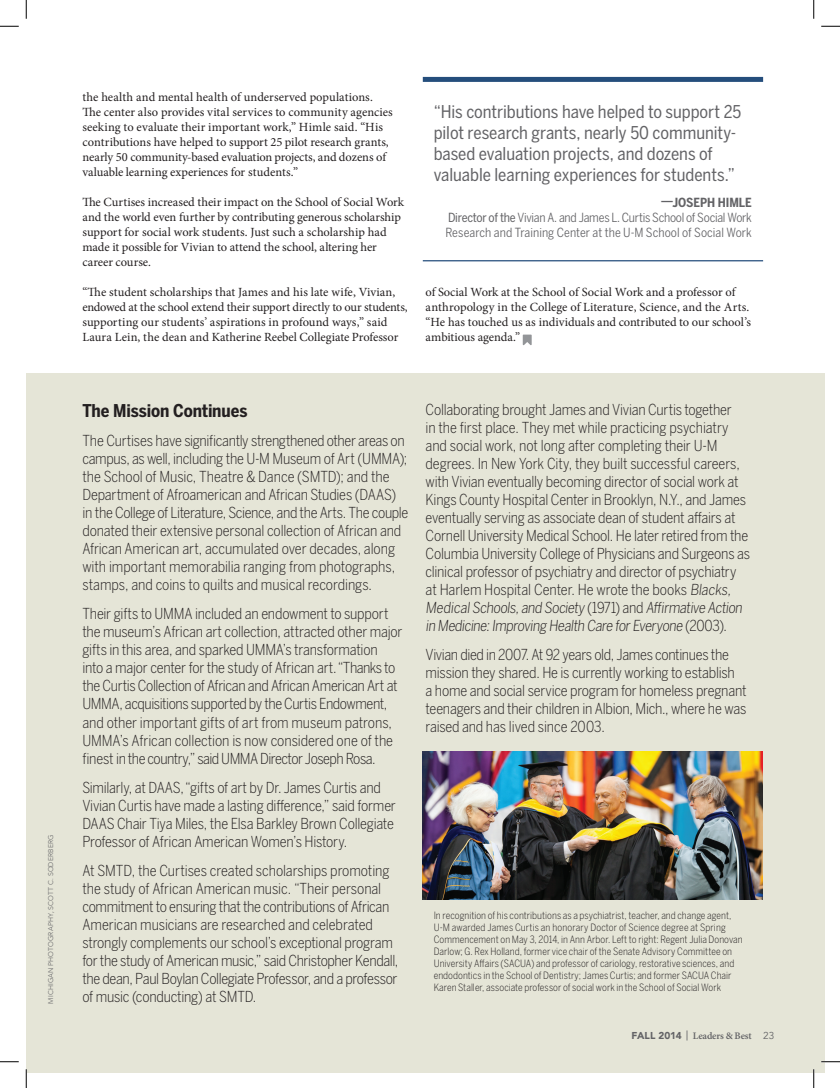
<style>
.page{position:relative;width:840px;height:1088px;background:#fff}
.page>*{position:absolute;margin:0;border:0;box-sizing:border-box;transform-origin:0 0}
.t1{font:17.5px/21px "Benton Sans Cond";letter-spacing:-.005em;color:#636366}
.t2{font:700 17.5px "Benton Sans Cond";letter-spacing:-.01em;color:#231f20}
.t3{font:300 15px/18px "Benton Sans Cond";letter-spacing:-.015em;color:#231f20}
.t4{font:12.5px/15px "Minion Pro";letter-spacing:-.005em;color:#231f20}
.t5{font:12.5px/15px "Benton Sans Cond";letter-spacing:.005em;color:#636366;text-align:justify}
.t6{font:300 10px/12px "Benton Sans Cond";letter-spacing:.005em;color:#231f20}
.t7{font:600 10px "Minion Pro";letter-spacing:-.01em;color:#636366}
.t8{font:300 6.88px "Avenir";letter-spacing:.02em;color:#636366}
.s1{font-size:17.5px}
.s2{font-weight:700}
.s3{font-style:inherit}
.s4{font-family:"Avenir";font-weight:900}
.s5{font-family:"Avenir";font-weight:400}
</style>
<div class="page">
<svg style="left:523px;top:334px;width:9px;height:11px"></svg>
<div style="left:26px;top:373px;width:799px;height:699px;background:#e5e5d7"></div>
<img style="left:423px;top:752px;width:340px;height:147px">
<hr style="left:423px;top:260px;width:340px;height:1px;background:#254e7c">
<div style="left:423px;top:77px;width:340px;height:5px;background:#254e7c"></div>
<svg style="left:0;top:25px;width:19px;height:2px"></svg>
<svg style="left:821px;top:25px;width:19px;height:2px"></svg>
<svg style="left:0;top:1061px;width:19px;height:1px"></svg>
<svg style="left:821px;top:1061px;width:19px;height:1px"></svg>
<svg style="left:25px;top:0;width:2px;height:19px"></svg>
<svg style="left:25px;top:1069px;width:2px;height:19px"></svg>
<svg style="left:813px;top:0;width:2px;height:19px"></svg>
<svg style="left:813px;top:1069px;width:2px;height:19px"></svg>
<p class="t8" style="left:47px;top:1003px;width:170px;rotate:-90deg">MICHIGAN PHOTOGRAPHY, SCOTT C. SODERBERG</p>
<p class="t4" style="left:82px;top:90px;width:312px">the health and mental health of underserved populations.<br>The center also provides vital services to community agencies seeking to evaluate their important work,” Himle said. “His contributions have helped to support 25 pilot research grants, nearly 50 community-based evaluation projects, and dozens of valuable learning experiences for students.”</p>
<p class="t4" style="left:82px;top:195px;width:323px">The Curtises increased their impact on the School of Social Work and the world even further by contributing generous scholarship support for social work students. Just such a scholarship had made it possible for Vivian to attend the school, altering her career course.</p>
<p class="t4" style="left:82px;top:285px;width:327px">“The student scholarships that James and his late wife, Vivian, endowed at the school extend their support directly to our students, supporting our students’ aspirations in profound ways,” said Laura Lein, the dean and Katherine Reebel Collegiate Professor</p>
<p class="t4" style="left:426px;top:285px;width:327px">of Social Work at the School of Social Work and a professor of anthropology in the College of Literature, Science, and the Arts. “He has touched us as individuals and contributed to our school’s ambitious agenda.”</p>
<p class="t1" style="left:434px;top:101px;width:309px">“His contributions have helped to support 25 pilot research grants, nearly 50 community&shy;based evaluation projects, and dozens of valuable learning experiences for students.”</p>
<p class="t5" style="left:445px;top:195px;width:308px;text-indent:215px"><span class="s1">—</span><span class="s2">JOSEPH HIMLE </span><span class="s3">Director of the</span> Vivian A. and James L. Curtis School of Social Work Research and Training Center at the U-M School of Social Work</p>
<p class="t2" style="left:82px;top:400px;width:167px">The Mission Continues</p>
<p class="t3" style="left:82px;top:431px;width:328px">The Curtises have significantly strengthened other areas on campus, as well, including the U-M Museum of Art (UMMA); the School of Music, Theatre &amp; Dance (SMTD); and the Department of Afroamerican and African Studies (DAAS) in the College of Literature, Science, and the Arts. The couple donated their extensive personal collection of African and African American art, accumulated over decades, along with important memorabilia ranging from photographs, stamps, and coins to quilts and musical recordings.</p>
<p class="t3" style="left:82px;top:605px;width:322px">Their gifts to UMMA included an endowment to support the museum’s African art collection, attracted other major gifts in this area, and sparked UMMA’s transformation into a major center for the study of African art. “Thanks to the Curtis Collection of African and African American Art at UMMA, acquisitions supported by the Curtis Endowment, and other important gifts of art from museum patrons, UMMA’s African collection is now considered one of the finest in the country,” said UMMA Director Joseph Rosa.</p>
<p class="t3" style="left:82px;top:778px;width:315px">Similarly, at DAAS, “gifts of art by Dr. James Curtis and Vivian Curtis have made a lasting difference,” said former DAAS Chair Tiya Miles, the Elsa Barkley Brown Collegiate Professor of African American Women’s History.</p>
<p class="t3" style="left:82px;top:861px;width:317px">At SMTD, the Curtises created scholarships promoting the study of African American music. “Their personal commitment to ensuring that the contributions of African American musicians are researched and celebrated strongly complements our school’s exceptional program for the study of American music,” said Christopher Kendall, the dean, Paul Boylan Collegiate Professor, and a professor of music (conducting) at SMTD.</p>
<p class="t3" style="left:426px;top:400px;width:326px">Collaborating brought James and Vivian Curtis together<br>in the first place. They met while practicing psychiatry and social work, not long after completing their U-M degrees. In New York City, they built successful careers, with Vivian eventually becoming director of social work at Kings County Hospital Center in Brooklyn, N.Y., and James eventually serving as associate dean of student affairs at Cornell University Medical School. He later retired from the Columbia University College of Physicians and Surgeons as clinical professor of psychiatry and director of psychiatry at Harlem Hospital Center. He wrote the books Blacks, MedicalSchools,and Society (1971) and Affirmative Action in Medicine:Improving Health Care for Everyone (2003).</p>
<p class="t3" style="left:426px;top:645px;width:323px">Vivian died in 2007. At 92 years old, James continues the mission they shared. He is currently working to establish<br>a home and social service program for homeless pregnant teenagers and their children in Albion, Mich., where he was raised and has lived since 2003.</p>
<p class="t6" style="left:434px;top:909px;width:311px">In recognition of his contributions as a psychiatrist, teacher, and change agent, U-M awarded James Curtis an honorary Doctor of Science degree at Spring Commencement on May 3, 2014, in Ann Arbor. Left to right: Regent Julia Donovan Darlow; G. Rex Holland, former vice chair of the Senate Advisory Committee on University Affairs (SACUA) and professor of cariology, restorative sciences, and endodontics in the School of Dentistry; James Curtis; and former SACUA Chair Karen Staller, associate professor of social work in the School of Social Work</p>
<p class="t7" style="left:631px;top:1029px;width:144px"><span class="s4">FALL 2014</span> | Leaders &amp; Best <span class="s5">23</span></p>
</div>
